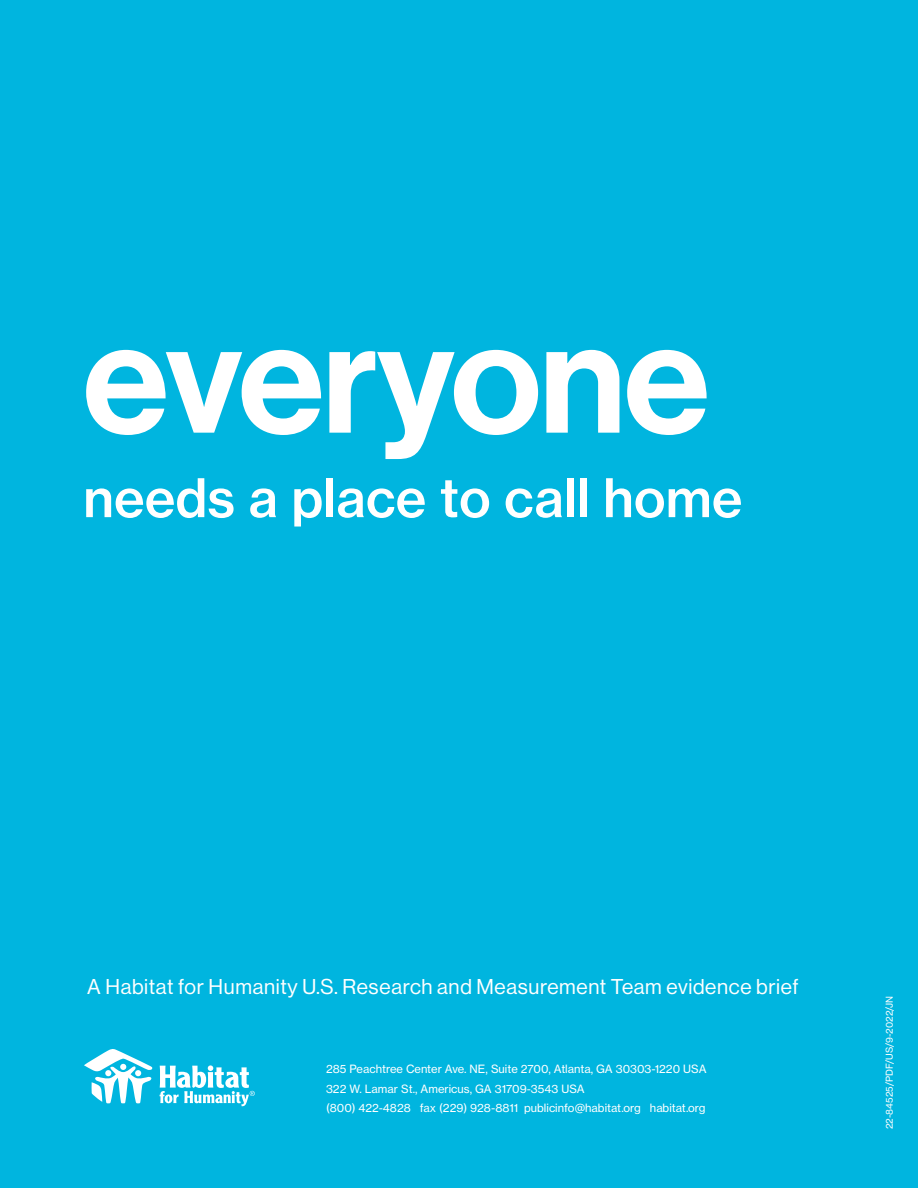
<style>
.page{position:relative;width:918px;height:1188px;background:#00b5df}
.page>*{position:absolute;margin:0;border:0;box-sizing:border-box;transform-origin:0 0}
.t1{font:157.05px "N Haas Grotesk DS Pro 65 Md";letter-spacing:-.01em;color:#fff}
.t2{font:52.35px "N Haas Grotesk TX Pro 65 Md";color:#fff}
.t3{font:21px "N Haas Grotesk DS Pro 55 Rg";letter-spacing:.03em;color:#fff}
.t4{font:11.25px/19.5px "N Haas Grotesk TX Pro 55 Rg";color:#fff}
.t5{font:9.3px "N Haas Grotesk TX Pro 55 Rg";color:#fff}
</style>
<div class="page">
<svg style="left:84px;top:1049px;width:69px;height:55px"></svg>
<svg style="left:160px;top:1065px;width:95px;height:41px"></svg>
<h1 class="t1" style="left:83px;top:287px;width:628px">everyone</h1>
<h2 class="t2" style="left:83px;top:465px;width:661px">needs a place to call home</h2>
<h3 class="t3" style="left:87px;top:975px;width:713px">A Habitat for Humanity U.S. Research and Measurement Team evidence brief</h3>
<p class="t4" style="left:326px;top:1059px;width:382px">285 Peachtree Center Ave. NE, Suite 2700, Atlanta, GA 30303-1220 USA<br>322 W. Lamar St., Americus, GA 31709-3543 USA<br>(800) 422-4828 fax (229) 928-8811 publicinfo@habitat.org habitat.org</p>
<p class="t5" style="left:884px;top:1129px;width:135px;rotate:-90deg">22-84525/PDF/US/9-2022/JN</p>
</div>
